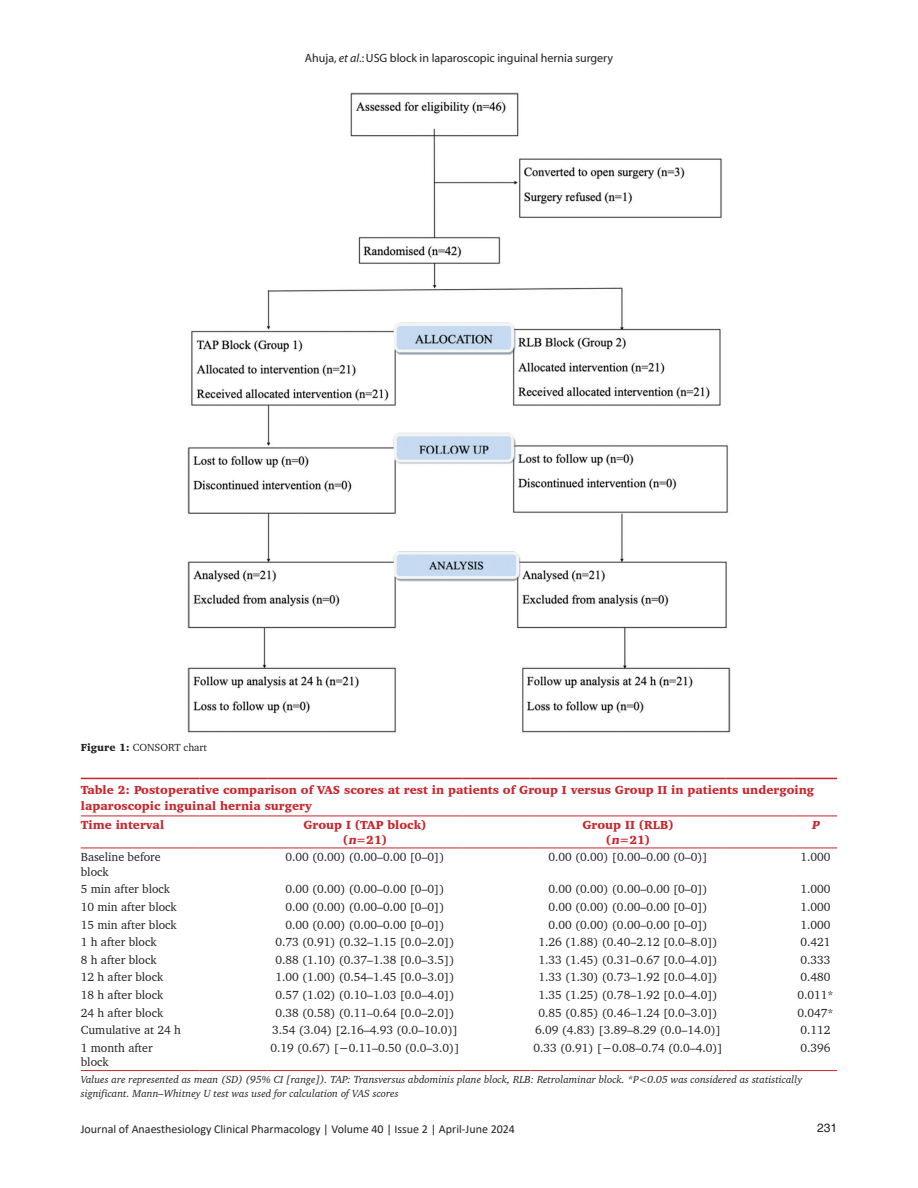
<style>
.page{position:relative;width:918px;height:1188px;background:#fff}
.page>*{position:absolute;margin:0;border:0;box-sizing:border-box;transform-origin:0 0}
.TB{font:12px/14.4px "Charter BT";color:#231f20}
.TT{font:900 12px/15.6px "Charter BT";color:#c8242b}
.t1{font:12px "Calibri";color:#231f20}
.t2{font:12px "Myriad";color:#231f20}
.TCH{font:900 12px/14.4px "Charter BT";color:#c8242b;text-align:center}
.t3{font:12px "Helvetica";color:#231f20}
.TCH-2{font:italic 900 12px "Charter BT";color:#c8242b}
.TFN{font:italic 10.5px/13.6px "Charter BT";color:#231f20}
.FGC{font:10.5px "Charter BT";color:#231f20}
.s1{font-style:italic}
.s2{font-weight:900}
</style>
<div class="page">
<img style="left:187px;top:92px;width:544px;height:641px">
<hr style="left:81px;top:778px;width:118px;height:1px;background:#c8242b">
<hr style="left:199px;top:778px;width:68px;height:1px;background:#c8242b">
<hr style="left:267px;top:778px;width:195px;height:1px;background:#c8242b">
<hr style="left:462px;top:778px;width:69px;height:1px;background:#c8242b">
<hr style="left:531px;top:778px;width:195px;height:1px;background:#c8242b">
<hr style="left:726px;top:778px;width:68px;height:1px;background:#c8242b">
<hr style="left:794px;top:778px;width:43px;height:1px;background:#c8242b">
<hr style="left:81px;top:1070px;width:118px;height:1px;background:#c8242b">
<hr style="left:199px;top:1070px;width:68px;height:1px;background:#c8242b">
<hr style="left:267px;top:1070px;width:195px;height:1px;background:#c8242b">
<hr style="left:462px;top:1070px;width:69px;height:1px;background:#c8242b">
<hr style="left:531px;top:1070px;width:195px;height:1px;background:#c8242b">
<hr style="left:726px;top:1070px;width:68px;height:1px;background:#c8242b">
<hr style="left:794px;top:1070px;width:43px;height:1px;background:#c8242b">
<hr style="left:81px;top:816px;width:118px;height:1px;background:#c8242b">
<hr style="left:199px;top:816px;width:68px;height:1px;background:#c8242b">
<hr style="left:267px;top:816px;width:195px;height:1px;background:#c8242b">
<hr style="left:462px;top:816px;width:69px;height:1px;background:#c8242b">
<hr style="left:531px;top:816px;width:195px;height:1px;background:#c8242b">
<hr style="left:726px;top:816px;width:68px;height:1px;background:#c8242b">
<hr style="left:794px;top:816px;width:43px;height:1px;background:#c8242b">
<hr style="left:81px;top:848px;width:118px;height:1px;background:#c8242b">
<hr style="left:199px;top:848px;width:68px;height:1px;background:#c8242b">
<hr style="left:267px;top:848px;width:195px;height:1px;background:#c8242b">
<hr style="left:462px;top:848px;width:69px;height:1px;background:#c8242b">
<hr style="left:531px;top:848px;width:195px;height:1px;background:#c8242b">
<hr style="left:726px;top:848px;width:68px;height:1px;background:#c8242b">
<hr style="left:794px;top:848px;width:43px;height:1px;background:#c8242b">
<p class="t2" style="left:305px;top:52px;width:310px">Ahuja, <span class="s1">et al</span>.: USG block in laparoscopic inguinal hernia surgery</p>
<p class="FGC" style="left:81px;top:741px;width:128px"><span class="s2">Figure 1:</span> CONSORT chart</p>
<p class="TT" style="left:81px;top:782px;width:735px">Table 2: Postoperative comparison of VAS scores at rest in patients of Group I versus Group II in patients undergoing laparoscopic inguinal hernia surgery</p>
<p class="TCH" style="left:81px;top:818px;width:85px">Time interval</p>
<p class="TCH" style="left:303px;top:818px;width:124px">Group I (TAP block) (<span class="s1">n</span>=21)</p>
<p class="TCH" style="left:582px;top:818px;width:93px">Group II (RLB) (<span class="s1">n</span>=21)</p>
<p class="TCH-2" style="left:812px;top:818px;width:12px">P</p>
<p class="TB" style="left:81px;top:850px;width:81px">Baseline before block</p>
<p class="TB" style="left:285px;top:850px;width:160px">0.00 (0.00) (0.00–0.00 [0–0])</p>
<p class="TB" style="left:549px;top:850px;width:160px">0.00 (0.00) [0.00–0.00 (0–0)]</p>
<p class="TB" style="left:800px;top:850px;width:32px">1.000</p>
<p class="TB" style="left:81px;top:882px;width:91px">5 min after block</p>
<p class="TB" style="left:285px;top:882px;width:160px">0.00 (0.00) (0.00–0.00 [0–0])</p>
<p class="TB" style="left:549px;top:882px;width:160px">0.00 (0.00) (0.00–0.00 [0–0])</p>
<p class="TB" style="left:800px;top:882px;width:32px">1.000</p>
<p class="TB" style="left:81px;top:899px;width:97px">10 min after block</p>
<p class="TB" style="left:285px;top:899px;width:160px">0.00 (0.00) (0.00–0.00 [0–0])</p>
<p class="TB" style="left:549px;top:899px;width:160px">0.00 (0.00) (0.00–0.00 [0–0])</p>
<p class="TB" style="left:800px;top:899px;width:32px">1.000</p>
<p class="TB" style="left:81px;top:917px;width:97px">15 min after block</p>
<p class="TB" style="left:285px;top:917px;width:160px">0.00 (0.00) (0.00–0.00 [0–0])</p>
<p class="TB" style="left:549px;top:917px;width:160px">0.00 (0.00) (0.00–0.00 [0–0])</p>
<p class="TB" style="left:800px;top:917px;width:32px">1.000</p>
<p class="TB" style="left:81px;top:935px;width:77px">1 h after block</p>
<p class="TB" style="left:275px;top:935px;width:180px">0.73 (0.91) (0.32–1.15 [0.0–2.0])</p>
<p class="TB" style="left:539px;top:935px;width:180px">1.26 (1.88) (0.40–2.12 [0.0–8.0])</p>
<p class="TB" style="left:800px;top:935px;width:32px">0.421</p>
<p class="TB" style="left:81px;top:952px;width:77px">8 h after block</p>
<p class="TB" style="left:275px;top:952px;width:180px">0.88 (1.10) (0.37–1.38 [0.0–3.5])</p>
<p class="TB" style="left:539px;top:952px;width:180px">1.33 (1.45) (0.31–0.67 [0.0–4.0])</p>
<p class="TB" style="left:800px;top:952px;width:32px">0.333</p>
<p class="TB" style="left:81px;top:970px;width:84px">12 h after block</p>
<p class="TB" style="left:275px;top:970px;width:180px">1.00 (1.00) (0.54–1.45 [0.0–3.0])</p>
<p class="TB" style="left:539px;top:970px;width:180px">1.33 (1.30) (0.73–1.92 [0.0–4.0])</p>
<p class="TB" style="left:800px;top:970px;width:32px">0.480</p>
<p class="TB" style="left:81px;top:988px;width:84px">18 h after block</p>
<p class="TB" style="left:275px;top:988px;width:180px">0.57 (1.02) (0.10–1.03 [0.0–4.0])</p>
<p class="TB" style="left:539px;top:988px;width:180px">1.35 (1.25) (0.78–1.92 [0.0–4.0])</p>
<p class="TB" style="left:797px;top:988px;width:38px">0.011*</p>
<p class="TB" style="left:81px;top:1005px;width:84px">24 h after block</p>
<p class="TB" style="left:275px;top:1005px;width:180px">0.38 (0.58) (0.11–0.64 [0.0–2.0])</p>
<p class="TB" style="left:539px;top:1005px;width:180px">0.85 (0.85) (0.46–1.24 [0.0–3.0])</p>
<p class="TB" style="left:797px;top:1005px;width:38px">0.047*</p>
<p class="TB" style="left:81px;top:1023px;width:102px">Cumulative at 24 h</p>
<p class="TB" style="left:272px;top:1023px;width:187px">3.54 (3.04) [2.16–4.93 (0.0–10.0)]</p>
<p class="TB" style="left:535px;top:1023px;width:187px">6.09 (4.83) [3.89–8.29 (0.0–14.0)]</p>
<p class="TB" style="left:800px;top:1023px;width:32px">0.112</p>
<p class="TB" style="left:81px;top:1040px;width:73px">1 month after block</p>
<p class="TB" style="left:270px;top:1040px;width:190px">0.19 (0.67) [−0.11–0.50 (0.0–3.0)]</p>
<p class="TB" style="left:534px;top:1040px;width:190px">0.33 (0.91) [−0.08–0.74 (0.0–4.0)]</p>
<p class="TB" style="left:800px;top:1040px;width:32px">0.396</p>
<p class="TFN" style="left:81px;top:1073px;width:723px">Values are represented as mean (SD) (95% CI [range]). TAP: Transversus abdominis plane block, RLB: Retrolaminar block. *P&lt;0.05 was considered as statistically significant. Mann–Whitney U test was used for calculation of VAS scores</p>
<p class="t1" style="left:81px;top:1120px;width:436px">Journal of Anaesthesiology Clinical Pharmacology | Volume 40 | Issue 2 | April‑June 2024</p>
<p class="t3" style="left:817px;top:1121px;width:22px">231</p>
</div>
